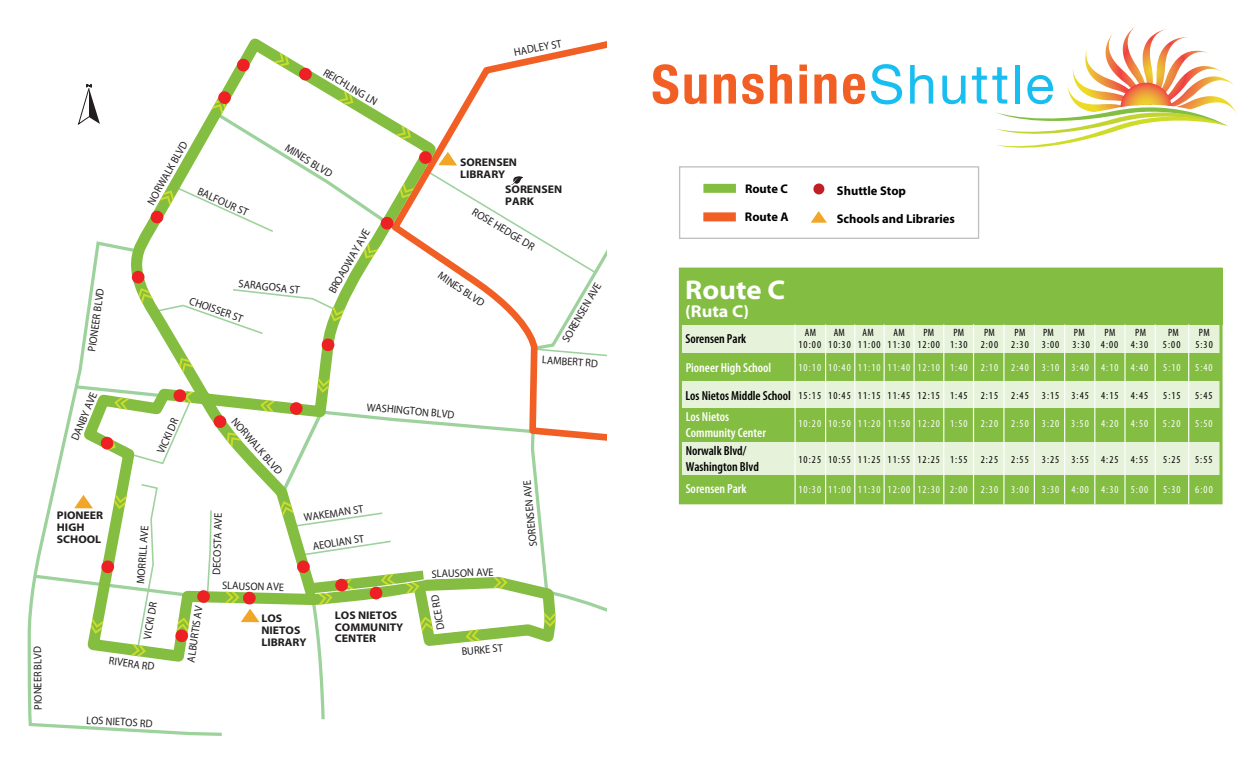
<style>
.page{position:relative;width:1260px;height:765px;background:#fff}
.page>*{position:absolute;margin:0;border:0;box-sizing:border-box;transform-origin:0 0}
.t1{font:700 semi-expanded 27.12px "Myriad Pro";color:#fff}
.t2{font:700 semi-expanded 17.12px "Myriad Pro";color:#fff}
.t3{font:600 condensed 13.12px/15.4px "Myriad Pro";color:#000}
.t4{font:600 condensed 13.12px/15.4px "Myriad Pro";color:#fff}
.t5{font:700 12.62px "Myriad Pro";color:#000}
.t6{font:700 11.12px/11.9px "Myriad Pro";color:#211e1f;scale:1.06 1}
.t7{font:11px "Myriad Pro";letter-spacing:-.01em;color:#211e1f;scale:.95 1}
.t8{font:condensed 10.62px "Myriad Pro";letter-spacing:.1em;color:#000}
.t9{font:condensed 10.62px "Myriad Pro";letter-spacing:.1em;color:#fff}
</style>
<div class="page">
<svg style="left:27px;top:399px;width:195px;height:337px"></svg>
<svg style="left:32px;top:561px;width:575px;height:100px"></svg>
<svg style="left:445px;top:452px;width:118px;height:201px"></svg>
<svg style="left:445px;top:41px;width:162px;height:411px"></svg>
<svg style="left:75px;top:38px;width:370px;height:631px"></svg>
<svg style="left:274px;top:52px;width:15px;height:14px"></svg>
<svg style="left:338px;top:91px;width:15px;height:14px"></svg>
<svg style="left:396px;top:125px;width:15px;height:14px"></svg>
<svg style="left:364px;top:243px;width:14px;height:15px"></svg>
<svg style="left:318px;top:378px;width:12px;height:15px"></svg>
<svg style="left:179px;top:358px;width:14px;height:15px"></svg>
<svg style="left:493px;top:577px;width:14px;height:12px"></svg>
<svg style="left:544px;top:612px;width:12px;height:15px"></svg>
<svg style="left:466px;top:629px;width:15px;height:12px"></svg>
<svg style="left:212px;top:91px;width:19px;height:23px"></svg>
<svg style="left:237px;top:58px;width:13px;height:14px"></svg>
<svg style="left:299px;top:67px;width:13px;height:14px"></svg>
<svg style="left:400px;top:151px;width:197px;height:123px"></svg>
<svg style="left:380px;top:216px;width:14px;height:14px"></svg>
<svg style="left:150px;top:185px;width:125px;height:48px"></svg>
<svg style="left:131px;top:270px;width:213px;height:82px"></svg>
<svg style="left:260px;top:400px;width:124px;height:128px"></svg>
<svg style="left:213px;top:415px;width:28px;height:32px"></svg>
<svg style="left:100px;top:389px;width:94px;height:76px"></svg>
<svg style="left:74px;top:483px;width:85px;height:173px"></svg>
<svg style="left:175px;top:618px;width:14px;height:25px"></svg>
<svg style="left:197px;top:509px;width:16px;height:94px"></svg>
<svg style="left:225px;top:591px;width:35px;height:31px"></svg>
<svg style="left:294px;top:540px;width:139px;height:180px"></svg>
<svg style="left:653px;top:64px;width:25px;height:40px"></svg>
<svg style="left:684px;top:75px;width:23px;height:29px"></svg>
<svg style="left:714px;top:74px;width:22px;height:30px"></svg>
<svg style="left:742px;top:74px;width:22px;height:30px"></svg>
<svg style="left:770px;top:65px;width:22px;height:39px"></svg>
<svg style="left:799px;top:65px;width:8px;height:39px"></svg>
<svg style="left:814px;top:74px;width:23px;height:30px"></svg>
<svg style="left:843px;top:74px;width:22px;height:30px"></svg>
<svg style="left:871px;top:64px;width:31px;height:40px"></svg>
<svg style="left:910px;top:65px;width:23px;height:39px"></svg>
<svg style="left:942px;top:76px;width:24px;height:28px"></svg>
<svg style="left:972px;top:26px;width:265px;height:122px"></svg>
<svg style="left:811px;top:211px;width:16px;height:12px"></svg>
<div style="left:813px;top:183px;width:11px;height:12px;background:#c02025;border-radius:50%"></div>
<div style="left:703px;top:212px;width:33px;height:9px;background:#f15f25"></div>
<div style="left:703px;top:184px;width:33px;height:9px;background:#84be41"></div>
<div style="left:681px;top:476px;width:541px;height:27px;background:#83bd41"></div>
<div style="left:681px;top:324px;width:541px;height:29px;background:#e6f2d9"></div>
<div style="left:681px;top:380px;width:540px;height:28px;background:#e6f2d9"></div>
<div style="left:681px;top:353px;width:541px;height:28px;background:#83bd41"></div>
<div style="left:682px;top:408px;width:540px;height:34px;background:#83bd41"></div>
<div style="left:682px;top:442px;width:539px;height:34px;background:#e6f2d9"></div>
<div style="left:679px;top:268px;width:544px;height:56px;background:#83bd41"></div>
<div style="left:679px;top:268px;width:544px;height:236px;border:3px solid #83bd41"></div>
<hr style="left:794px;top:324px;width:2px;height:180px;background:#fff">
<hr style="left:825px;top:324px;width:1px;height:180px;background:#fff">
<hr style="left:854px;top:324px;width:1px;height:180px;background:#fff">
<hr style="left:884px;top:324px;width:1px;height:180px;background:#fff">
<hr style="left:913px;top:324px;width:2px;height:180px;background:#fff">
<hr style="left:943px;top:324px;width:1px;height:180px;background:#fff">
<hr style="left:973px;top:324px;width:1px;height:180px;background:#fff">
<hr style="left:1003px;top:324px;width:2px;height:180px;background:#fff">
<hr style="left:1124px;top:324px;width:2px;height:180px;background:#fff">
<hr style="left:1094px;top:324px;width:1px;height:180px;background:#fff">
<hr style="left:1064px;top:324px;width:1px;height:180px;background:#fff">
<hr style="left:1034px;top:324px;width:1px;height:180px;background:#fff">
<hr style="left:1188px;top:324px;width:1px;height:180px;background:#fff">
<hr style="left:1155px;top:324px;width:1px;height:180px;background:#fff">
<p class="t7" style="left:31px;top:710px;width:69px;rotate:-90deg">PIONEER BLVD</p>
<p class="t7" style="left:85px;top:350px;width:68px;rotate:-82deg">PIONEER BLVD</p>
<p class="t7" style="left:68px;top:437px;width:55px;rotate:-67deg">DANBY AVE</p>
<p class="t6" style="left:57px;top:509px;width:45px">PIONEER<br>HIGH<br>SCHOOL</p>
<p class="t7" style="left:144px;top:201px;width:76px;rotate:-61deg">NORWALK BLVD</p>
<p class="t7" style="left:201px;top:184px;width:59px;rotate:24deg">BALFOUR ST</p>
<p class="t7" style="left:328px;top:66px;width:66px;rotate:31deg">REICHLING LN</p>
<p class="t7" style="left:290px;top:141px;width:58px;rotate:32deg">MINES BLVD</p>
<p class="t7" style="left:239px;top:277px;width:66px;rotate:6deg">SARAGOSA ST</p>
<p class="t7" style="left:326px;top:289px;width:78px;rotate:-60deg">BROADWAY AVE</p>
<p class="t7" style="left:192px;top:294px;width:61px;rotate:20deg">CHOISSER ST</p>
<p class="t7" style="left:513px;top:46px;width:52px;rotate:-11deg">HADLEY ST</p>
<p class="t6" style="left:460px;top:156px;width:55px">SORENSEN<br>LIBRARY</p>
<p class="t6" style="left:505px;top:183px;width:55px">SORENSEN<br>PARK</p>
<p class="t7" style="left:477px;top:205px;width:76px;rotate:31deg">ROSE HEDGE DR</p>
<p class="t7" style="left:443px;top:269px;width:58px;rotate:34deg">MINES BLVD</p>
<p class="t7" style="left:559px;top:338px;width:72px;rotate:-60deg">SORENSEN AVE</p>
<p class="t7" style="left:543px;top:353px;width:61px;rotate:4deg">LAMBERT RD</p>
<p class="t7" style="left:154px;top:450px;width:41px;rotate:-66deg">VICKI DR</p>
<p class="t7" style="left:134px;top:583px;width:63px;rotate:-86deg">MORRILL AVE</p>
<p class="t7" style="left:239px;top:415px;width:76px;rotate:49deg">NORWALK BLVD</p>
<p class="t7" style="left:210px;top:574px;width:66px;rotate:-88deg">DECOSTA AVE</p>
<p class="t7" style="left:222px;top:579px;width:67px;rotate:1deg">SLAUSON AVE</p>
<p class="t7" style="left:367px;top:400px;width:94px;rotate:5deg">WASHINGTON BLVD</p>
<p class="t7" style="left:303px;top:511px;width:65px;rotate:-8deg">WAKEMAN ST</p>
<p class="t7" style="left:312px;top:540px;width:56px;rotate:-9deg">AEOLIAN ST</p>
<p class="t7" style="left:431px;top:567px;width:67px;rotate:-2deg">SLAUSON AVE</p>
<p class="t7" style="left:527px;top:547px;width:72px;rotate:-96deg">SORENSEN AVE</p>
<p class="t7" style="left:140px;top:638px;width:41px;rotate:-80deg">VICKI DR</p>
<p class="t7" style="left:110px;top:654px;width:50px;rotate:7deg">RIVERA RD</p>
<p class="t7" style="left:87px;top:713px;width:71px;rotate:3deg">LOS NIETOS RD</p>
<p class="t7" style="left:184px;top:661px;width:61px;rotate:-82deg">ALBURTIS AV</p>
<p class="t6" style="left:261px;top:612px;width:44px">LOS<br>NIETOS<br>LIBRARY</p>
<p class="t6" style="left:335px;top:609px;width:66px">LOS NIETOS<br>COMMUNITY<br>CENTER</p>
<p class="t7" style="left:434px;top:631px;width:39px;rotate:-100deg">DICE RD</p>
<p class="t7" style="left:461px;top:645px;width:45px;rotate:-6deg">BURKE ST</p>
<p class="t5" style="left:745px;top:181px;width:45px">Route C</p>
<p class="t5" style="left:745px;top:208px;width:45px">Route A</p>
<p class="t5" style="left:837px;top:182px;width:71px">Shuttle Stop</p>
<p class="t5" style="left:837px;top:210px;width:120px">Schools and Libraries</p>
<h1 class="t1" style="left:685px;top:275px;width:102px">Route C</h1>
<h2 class="t2" style="left:685px;top:302px;width:65px">(Ruta C)</h2>
<p class="t3" style="left:685px;top:331px;width:62px">Sorensen Park</p>
<p class="t4" style="left:686px;top:360px;width:87px">Pioneer High School</p>
<p class="t4" style="left:686px;top:410px;width:82px">Los Nietos<br>Community Center</p>
<p class="t3" style="left:686px;top:443px;width:75px">Norwalk Blvd/<br>Washington Blvd</p>
<p class="t3" style="left:686px;top:388px;width:107px">Los Nietos Middle School</p>
<p class="t4" style="left:686px;top:481px;width:62px">Sorensen Park</p>
<p class="t8" style="left:805px;top:326px;width:13px">AM</p>
<p class="t8" style="left:834px;top:326px;width:13px">AM</p>
<p class="t8" style="left:863px;top:326px;width:13px">AM</p>
<p class="t8" style="left:894px;top:326px;width:13px">AM</p>
<p class="t8" style="left:923px;top:326px;width:12px">PM</p>
<p class="t8" style="left:953px;top:326px;width:12px">PM</p>
<p class="t8" style="left:984px;top:326px;width:12px">PM</p>
<p class="t8" style="left:1015px;top:326px;width:12px">PM</p>
<p class="t8" style="left:1043px;top:326px;width:12px">PM</p>
<p class="t8" style="left:1074px;top:326px;width:12px">PM</p>
<p class="t8" style="left:1105px;top:326px;width:12px">PM</p>
<p class="t8" style="left:1135px;top:326px;width:12px">PM</p>
<p class="t8" style="left:1168px;top:326px;width:12px">PM</p>
<p class="t8" style="left:1199px;top:326px;width:12px">PM</p>
<p class="t8" style="left:798px;top:338px;width:351px">10:00 10:30 11:00 11:30 12:00 1:30 2:00 2:30 3:00 3:30 4:00 4:30</p>
<p class="t8" style="left:1163px;top:338px;width:19px">5:00</p>
<p class="t8" style="left:1195px;top:338px;width:19px">5:30</p>
<p class="t9" style="left:798px;top:361px;width:351px">10:10 10:40 11:10 11:40 12:10 1:40 2:10 2:40 3:10 3:40 4:10 4:40</p>
<p class="t9" style="left:1163px;top:361px;width:19px">5:10</p>
<p class="t9" style="left:1195px;top:361px;width:19px">5:40</p>
<p class="t8" style="left:798px;top:389px;width:351px">15:15 10:45 11:15 11:45 12:15 1:45 2:15 2:45 3:15 3:45 4:15 4:45</p>
<p class="t8" style="left:1163px;top:389px;width:19px">5:15</p>
<p class="t8" style="left:1195px;top:389px;width:19px">5:45</p>
<p class="t9" style="left:798px;top:417px;width:351px">10:20 10:50 11:20 11:50 12:20 1:50 2:20 2:50 3:20 3:50 4:20 4:50</p>
<p class="t9" style="left:1163px;top:417px;width:19px">5:20</p>
<p class="t9" style="left:1195px;top:417px;width:19px">5:50</p>
<p class="t8" style="left:798px;top:453px;width:351px">10:25 10:55 11:25 11:55 12:25 1:55 2:25 2:55 3:25 3:55 4:25 4:55</p>
<p class="t8" style="left:1163px;top:453px;width:19px">5:25</p>
<p class="t8" style="left:1195px;top:453px;width:19px">5:55</p>
<p class="t9" style="left:798px;top:483px;width:351px">10:30 11:00 11:30 12:00 12:30 2:00 2:30 3:00 3:30 4:00 4:30 5:00</p>
<p class="t9" style="left:1163px;top:483px;width:19px">5:30</p>
<p class="t9" style="left:1195px;top:483px;width:19px">6:00</p>
</div>
